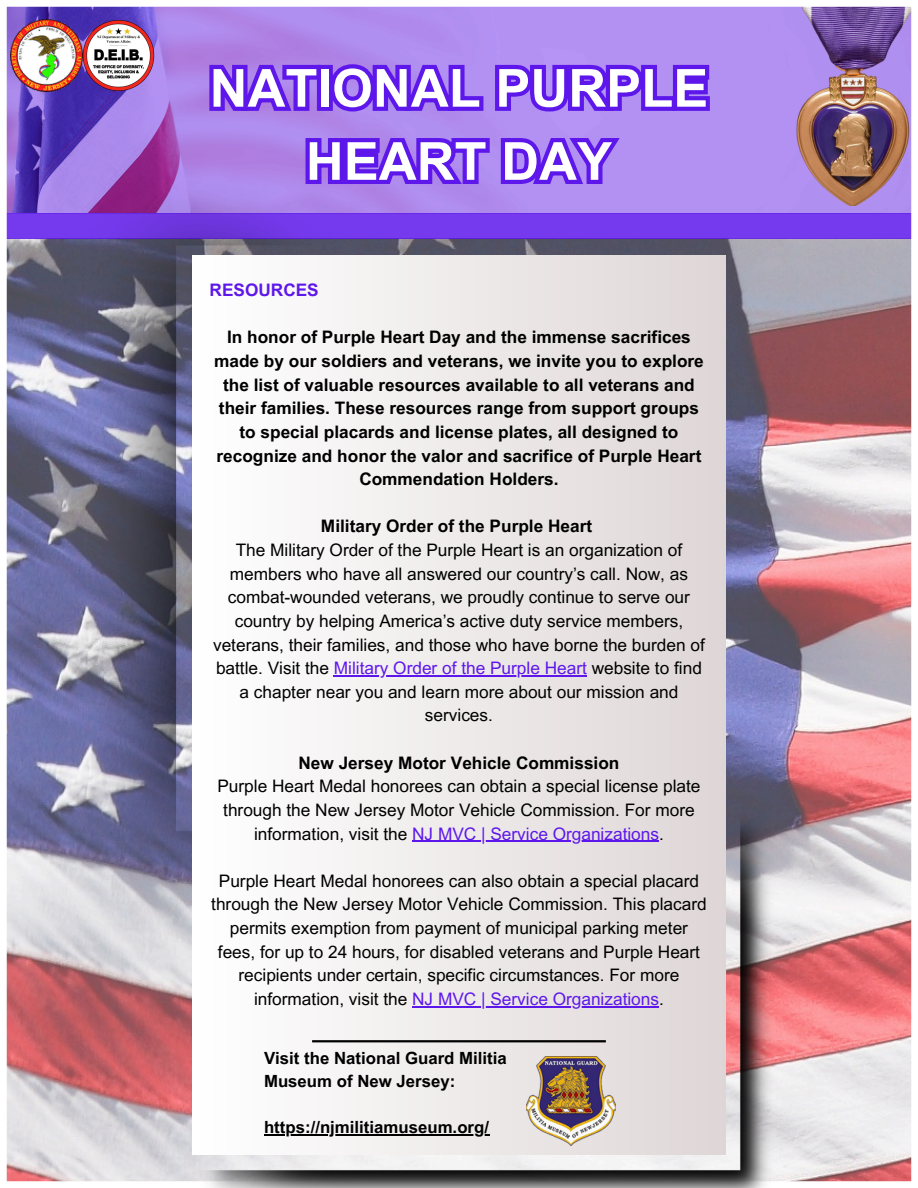
<style>
.page{position:relative;width:918px;height:1188px;background:#fff}
.page>*{position:absolute;margin:0;border:0;box-sizing:border-box;transform-origin:0 0}
.t1{font:700 52.5px/73.2px "Arial MT Pro";color:#fff;text-align:center}
.t2{font:17.25px/23.7px "Arial MT Pro";color:#000;text-align:center}
.t3{font:700 17.25px/23.7px "Arial MT Pro";color:#000;text-align:center}
.t4{font:700 17.25px "Arial MT Pro";color:#5e17eb}
.t5{font:700 16.8px/23.1px "Arial MT Pro";color:#000}
.s1{color:#5e17eb}
.s2{font-weight:700}
</style>
<div class="page">
<img style="left:6px;top:6px;width:906px;height:1176px">
<img style="left:192px;top:805px;width:584px;height:383px">
<hr style="left:334px;top:675px;width:253px;height:1px;background:#5e17eb">
<hr style="left:412px;top:841px;width:247px;height:1px;background:#5e17eb">
<hr style="left:412px;top:1006px;width:247px;height:1px;background:#5e17eb">
<hr style="left:264px;top:1134px;width:225px;height:1px;background:#000">
<p class="t1" style="left:210px;top:58px;width:500px">NATIONAL PURPLE<br>HEART DAY</p>
<h3 class="t4" style="left:210px;top:284px;width:111px">RESOURCES</h3>
<p class="t3" style="left:214px;top:328px;width:491px">In honor of Purple Heart Day and the immense sacrifices made by our soldiers and veterans, we invite you to explore the list of valuable resources available to all veterans and their families. These resources range from support groups to special placards and license plates, all designed to recognize and honor the valor and sacrifice of Purple Heart Commendation Holders.</p>
<p class="t3" style="left:321px;top:517px;width:273px">Military Order of the Purple Heart</p>
<p class="t2" style="left:213px;top:540px;width:493px">The Military Order of the Purple Heart is an organization of members who have all answered our country’s call. Now, as combat-wounded veterans, we proudly continue to serve our country by helping America’s active duty service members, veterans, their families, and those who have borne the burden of battle. Visit the <span class="s1">Military Order of the Purple Heart</span> website to find</p>
<p class="t2" style="left:239px;top:682px;width:440px">a chapter near you and learn more about our mission and services.</p>
<p class="t2" style="left:217px;top:753px;width:485px"><span class="s2">New Jersey Motor Vehicle Commission<br></span>Purple Heart Medal honorees can obtain a special license plate through the New Jersey Motor Vehicle Commission. For more information, visit the <span class="s1">NJ MVC | Service Organizations</span>.</p>
<p class="t2" style="left:211px;top:871px;width:497px">Purple Heart Medal honorees can also obtain a special placard through the New Jersey Motor Vehicle Commission. This placard permits exemption from payment of municipal parking meter</p>
<p class="t2" style="left:218px;top:942px;width:484px">fees, for up to 24 hours, for disabled veterans and Purple Heart recipients under certain, specific circumstances. For more information, visit the <span class="s1">NJ MVC | Service Organizations</span>.</p>
<p class="t5" style="left:264px;top:1049px;width:244px">Visit the National Guard Militia<br>Museum of New Jersey:</p>
<h3 class="t5" style="left:264px;top:1118px;width:227px">https://njmilitiamuseum.org/</h3>
</div>
